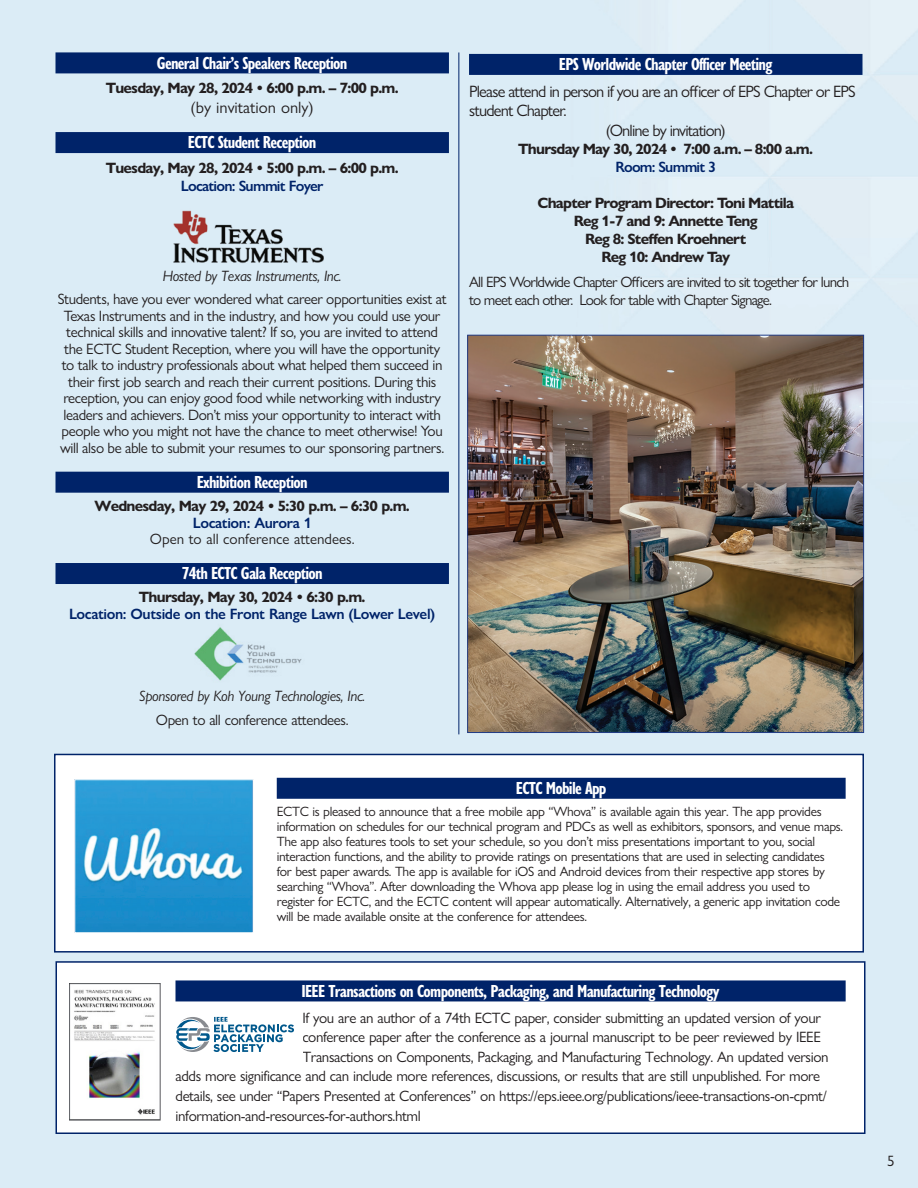
<style>
.page{position:relative;width:918px;height:1188px;background:#fff}
.page>*{position:absolute;margin:0;border:0;box-sizing:border-box;transform-origin:0 0}
.Title_Bar{font:700 condensed 18px "Gill Sans Nova";letter-spacing:-.04em;color:#fff}
._2016_Room{font:16.5px/19.8px "Gill Sans Nova";letter-spacing:-.05em;color:#231f20}
._2016_Room-2{font:16.5px "Gill Sans Nova";color:#231f20}
._2016_Room-3{font:15px/16.5px "Gill Sans Nova";letter-spacing:-.025em;color:#231f20;text-align:center}
._2016_Room-4{font:700 15px "Gill Sans Nova";letter-spacing:-.05em;color:#231f20}
._2016_Room-5{font:15px/18px "Gill Sans Nova";letter-spacing:-.05em;color:#231f20}
.t1{font:italic 15px "Gill Sans Nova";letter-spacing:-.025em;color:#231f20}
._2016_Room-6{font:600 15px "Gill Sans Nova";letter-spacing:-.025em;color:#002369}
._2016_Room-7{font:600 15px "Gill Sans Nova";letter-spacing:-.05em;color:#002369}
._2016_Room-8{font:15px "Gill Sans Nova";color:#231f20}
.t2{font:13.5px/15px "Gill Sans Nova";letter-spacing:-.025em;color:#231f20}
</style>
<div class="page">
<div style="left:54px;top:754px;width:810px;height:199px;background:#fff;border:2px solid #002369"></div>
<div style="left:277px;top:778px;width:569px;height:21px;background:#002369"></div>
<img style="left:76px;top:781px;width:176px;height:150px">
<div style="left:74px;top:779px;width:180px;height:154px;border:1px solid #fff"></div>
<div style="left:56px;top:961px;width:810px;height:173px;background:#fff;border:2px solid #002369"></div>
<div style="left:176px;top:980px;width:670px;height:21px;background:#002369"></div>
<svg style="left:176px;top:1017px;width:118px;height:35px"></svg>
<div style="left:56px;top:52px;width:393px;height:21px;background:#002369"></div>
<div style="left:56px;top:132px;width:393px;height:21px;background:#002369"></div>
<div style="left:56px;top:472px;width:393px;height:21px;background:#002369"></div>
<div style="left:56px;top:563px;width:393px;height:21px;background:#002369"></div>
<div style="left:54px;top:203px;width:388px;height:67px;background:#dbecf6"></div>
<img style="left:173px;top:210px;width:151px;height:53px">
<div style="left:469px;top:54px;width:393px;height:21px;background:#002369"></div>
<hr style="left:458px;top:52px;width:1px;height:682px;background:#002369">
<div style="left:54px;top:620px;width:388px;height:67px;background:#dbecf6"></div>
<img style="left:194px;top:627px;width:108px;height:54px">
<img style="left:469px;top:337px;width:393px;height:394px">
<div style="left:467px;top:335px;width:397px;height:398px;border:1px solid #223d86"></div>
<img style="left:69px;top:984px;width:91px;height:136px">
<p class="Title_Bar" style="left:157px;top:51px;width:192px">General Chair’s Speakers Reception</p>
<p class="_2016_Room-4" style="left:106px;top:79px;width:294px">Tuesday, May 28, 2024 • 6:00 p.m. – 7:00 p.m.</p>
<p class="_2016_Room-2" style="left:191px;top:97px;width:125px">(by invitation only)</p>
<p class="Title_Bar" style="left:188px;top:130px;width:130px">ECTC Student Reception</p>
<p class="_2016_Room-4" style="left:106px;top:159px;width:294px">Tuesday, May 28, 2024 • 5:00 p.m. – 6:00 p.m.</p>
<p class="_2016_Room-7" style="left:181px;top:177px;width:144px">Location: Summit Foyer</p>
<p class="t1" style="left:163px;top:267px;width:181px">Hosted by Texas Instruments, Inc.</p>
<p class="_2016_Room-3" style="left:58px;top:291px;width:390px">Students, have you ever wondered what career opportunities exist at Texas Instruments and in the industry, and how you could use your technical skills and innovative talent? If so, you are invited to attend the ECTC Student Reception, where you will have the opportunity to talk to industry professionals about what helped them succeed in their first job search and reach their current positions. During this reception, you can enjoy good food while networking with industry leaders and achievers. Don’t miss your opportunity to interact with people who you might not have the chance to meet otherwise! You will also be able to submit your resumes to our sponsoring partners.</p>
<p class="Title_Bar" style="left:197px;top:470px;width:112px">Exhibition Reception</p>
<p class="_2016_Room-4" style="left:95px;top:497px;width:317px">Wednesday, May 29, 2024 • 5:30 p.m. – 6:30 p.m.</p>
<p class="_2016_Room-6" style="left:193px;top:513px;width:120px">Location: Aurora 1</p>
<p class="_2016_Room-8" style="left:150px;top:530px;width:206px">Open to all conference attendees.</p>
<p class="Title_Bar" style="left:182px;top:561px;width:143px">74th ECTC Gala Reception</p>
<p class="_2016_Room-4" style="left:139px;top:588px;width:228px">Thursday, May 30, 2024 • 6:30 p.m.</p>
<p class="_2016_Room-6" style="left:69px;top:605px;width:368px">Location: Outside on the Front Range Lawn (Lower Level)</p>
<p class="Title_Bar" style="left:559px;top:52px;width:215px">EPS Worldwide Chapter Officer Meeting</p>
<p class="_2016_Room" style="left:469px;top:81px;width:388px">Please attend in person if you are an officer of EPS Chapter or EPS student Chapter.</p>
<p class="_2016_Room" style="left:606px;top:121px;width:121px">(Online by invitation)</p>
<p class="_2016_Room-4" style="left:518px;top:140px;width:296px">Thursday May 30, 2024 • 7:00 a.m. – 8:00 a.m.</p>
<p class="_2016_Room-7" style="left:616px;top:158px;width:102px">Room: Summit 3</p>
<p class="_2016_Room-4" style="left:538px;top:194px;width:258px">Chapter Program Director: Toni Mattila</p>
<p class="_2016_Room-4" style="left:574px;top:212px;width:185px">Reg 1-7 and 9: Annette Teng</p>
<p class="_2016_Room-4" style="left:585px;top:230px;width:163px">Reg 8: Steffen Kroehnert</p>
<p class="_2016_Room-4" style="left:601px;top:248px;width:130px">Reg 10: Andrew Tay</p>
<p class="_2016_Room-5" style="left:469px;top:273px;width:382px">All EPS Worldwide Chapter Officers are invited to sit together for lunch to meet each other. Look for table with Chapter Signage.</p>
<p class="t1" style="left:139px;top:687px;width:228px">Sponsored by Koh Young Technologies, Inc.</p>
<p class="_2016_Room-3" style="left:156px;top:711px;width:194px">Open to all conference attendees.</p>
<p class="Title_Bar" style="left:516px;top:776px;width:92px">ECTC Mobile App</p>
<p class="t2" style="left:277px;top:804px;width:568px">ECTC is pleased to announce that a free mobile app “Whova” is available again this year. The app provides information on schedules for our technical program and PDCs as well as exhibitors, sponsors, and venue maps.<br>The app also features tools to set your schedule, so you don’t miss presentations important to you, social interaction functions, and the ability to provide ratings on presentations that are used in selecting candidates for best paper awards. The app is available for iOS and Android devices from their respective app stores by searching “Whova”. After downloading the Whova app please log in using the email address you used to register for ECTC, and the ECTC content will appear automatically. Alternatively, a generic app invitation code will be made available onsite at the conference for attendees.</p>
<p class="Title_Bar" style="left:302px;top:979px;width:420px">IEEE Transactions on Components, Packaging, and Manufacturing Technology</p>
<p class="_2016_Room-3" style="left:302px;top:1009px;width:520px">If you are an author of a 74th ECTC paper, consider submitting an updated version of your</p>
<p class="_2016_Room-3" style="left:302px;top:1029px;width:520px">conference paper after the conference as a journal manuscript to be peer reviewed by IEEE</p>
<p class="_2016_Room-3" style="left:302px;top:1048px;width:528px">Transactions on Components, Packaging, and Manufacturing Technology. An updated version</p>
<p class="_2016_Room-3" style="left:176px;top:1068px;width:646px">adds more significance and can include more references, discussions, or results that are still unpublished. For more</p>
<p class="_2016_Room-3" style="left:176px;top:1087px;width:653px">details, see under “Papers Presented at Conferences” on https://eps.ieee.org/publications/ieee-transactions-on-cpmt/</p>
<p class="_2016_Room-3" style="left:176px;top:1107px;width:247px">information-and-resources-for-authors.html</p>
<p class="_2016_Room-3" style="left:887px;top:1153px;width:9px">5</p>
</div>
